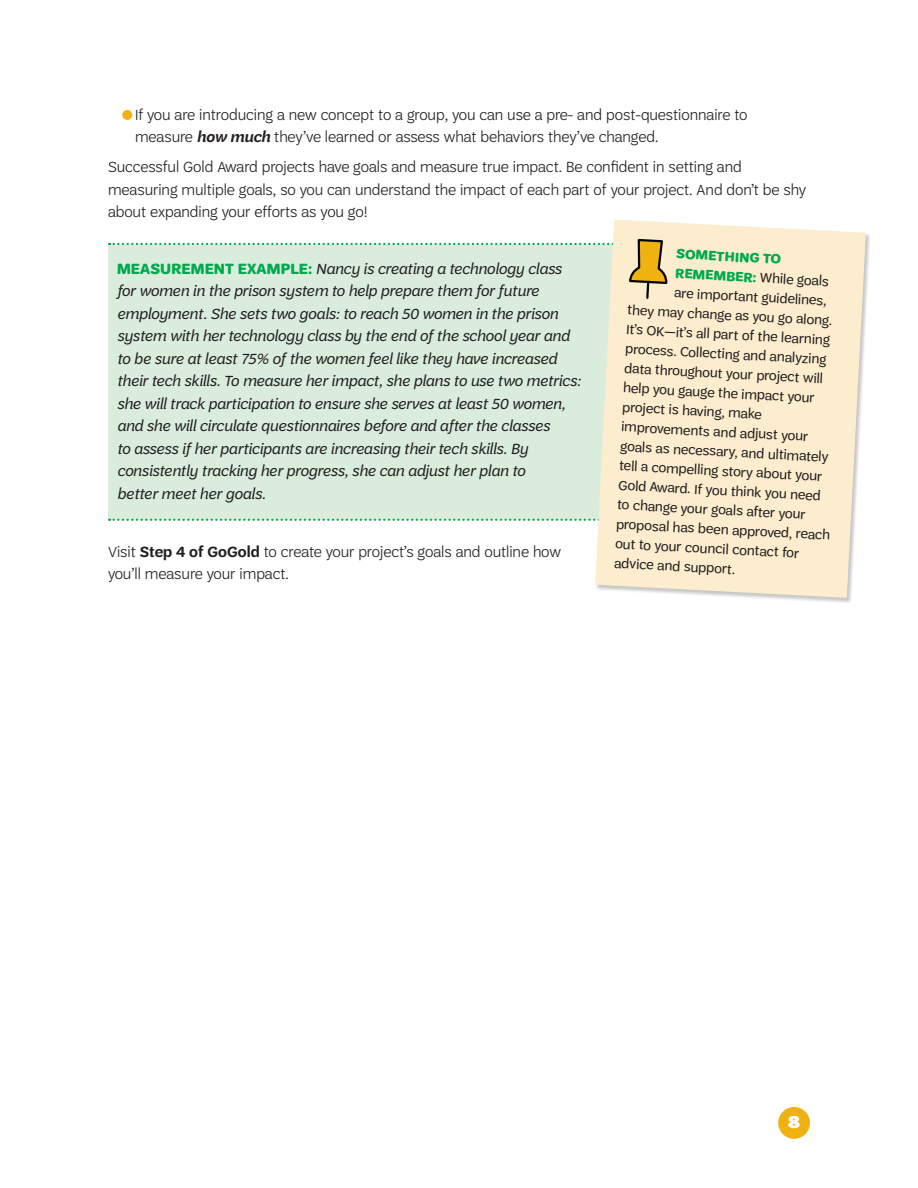
<style>
.page{position:relative;width:918px;height:1188px;background:#fff}
.page>*{position:absolute;margin:0;border:0;box-sizing:border-box;transform-origin:0 0}
.t1{font:900 18px "Trefoil Slab";color:#fff}
.Example_text_ital{font:italic 15.75px/22.5px "Trefoil Sans";color:#231f20}
.BODY_COPY{font:300 15.75px/22.5px "Trefoil Sans";color:#231f20}
.Remember_tips{font:14.25px "Trefoil Sans";color:#231f20}
.Remember_tips-2{font:700 14.25px "Trefoil Sans";color:#00a94e}
.s1{color:#efb211}
.s2{font-weight:600;font-style:italic}
.s3{font-weight:700;font-style:normal;color:#00a94e}
.s4{font-weight:600}
.s5{font-weight:700;color:#00a94e}
</style>
<div class="page">
<div style="left:778px;top:1107px;width:32px;height:32px;background:#efb211;border-radius:50%"></div>
<div style="left:108px;top:244px;width:702px;height:276px;background:#daeddd"></div>
<svg style="left:109px;top:519px;width:486px;height:2px"></svg>
<div style="left:595px;top:220px;width:277px;height:384px;background:#231f20;opacity:.25"></div>
<svg style="left:595px;top:220px;width:271px;height:378px;background:#faedd1"></svg>
<svg style="left:109px;top:238px;width:701px;height:62px"></svg>
<p class="BODY_COPY" style="left:135px;top:103px;width:614px;text-indent:-14px"><span class="s1">●</span>If you are introducing a new concept to a group, you can use a pre- and post-questionnaire to measure <span class="s2">how much</span> they’ve learned or assess what behaviors they’ve changed.</p>
<p class="BODY_COPY" style="left:108px;top:156px;width:700px">Successful Gold Award projects have goals and measure true impact. Be confident in setting and measuring multiple goals, so you can understand the impact of each part of your project. And don’t be shy about expanding your efforts as you go!</p>
<p class="Example_text_ital" style="left:117px;top:257px;width:465px"><span class="s3">MEASUREMENT EXAMPLE:</span> Nancy is creating a technology class for women in the prison system to help prepare them for future employment. She sets two goals: to reach 50 women in the prison system with her technology class by the end of the school year and to be sure at least 75% of the women feel like they have increased their tech skills. To measure her impact, she plans to use two metrics: she will track participation to ensure she serves at least 50 women, and she will circulate questionnaires before and after the classes<br>to assess if her participants are increasing their tech skills. By consistently tracking her progress, she can adjust her plan to<br>better meet her goals.</p>
<p class="BODY_COPY" style="left:108px;top:540px;width:454px">Visit <span class="s4">Step 4 of GoGold</span> to create your project’s goals and outline how you’ll measure your impact.</p>
<p class="Remember_tips-2" style="left:677px;top:246px;width:106px;rotate:3deg">SOMETHING TO</p>
<p class="Remember_tips" style="left:676px;top:265px;width:155px;rotate:3deg"><span class="s5">REMEMBER:</span> While goals</p>
<p class="Remember_tips" style="left:675px;top:285px;width:154px;rotate:3deg">are important guidelines,</p>
<p class="Remember_tips" style="left:628px;top:302px;width:207px;rotate:3deg">they may change as you go along.</p>
<p class="Remember_tips" style="left:627px;top:321px;width:205px;rotate:3deg">It’s OK—it’s all part of the learning</p>
<p class="Remember_tips" style="left:626px;top:341px;width:203px;rotate:3deg">process. Collecting and analyzing</p>
<p class="Remember_tips" style="left:625px;top:360px;width:200px;rotate:3deg">data throughout your project will</p>
<p class="Remember_tips" style="left:624px;top:380px;width:193px;rotate:3deg">help you gauge the impact your</p>
<p class="Remember_tips" style="left:623px;top:399px;width:141px;rotate:3deg">project is having, make</p>
<p class="Remember_tips" style="left:622px;top:419px;width:189px;rotate:3deg">improvements and adjust your</p>
<p class="Remember_tips" style="left:621px;top:438px;width:210px;rotate:3deg">goals as necessary, and ultimately</p>
<p class="Remember_tips" style="left:620px;top:458px;width:205px;rotate:3deg">tell a compelling story about your</p>
<p class="Remember_tips" style="left:619px;top:477px;width:204px;rotate:3deg">Gold Award. If you think you need</p>
<p class="Remember_tips" style="left:618px;top:497px;width:190px;rotate:3deg">to change your goals after your</p>
<p class="Remember_tips" style="left:617px;top:516px;width:216px;rotate:3deg">proposal has been approved, reach</p>
<p class="Remember_tips" style="left:616px;top:536px;width:186px;rotate:3deg">out to your council contact for</p>
<p class="Remember_tips" style="left:615px;top:555px;width:123px;rotate:3deg">advice and support.</p>
<p class="t1" style="left:788px;top:1112px;width:13px">8</p>
</div>
